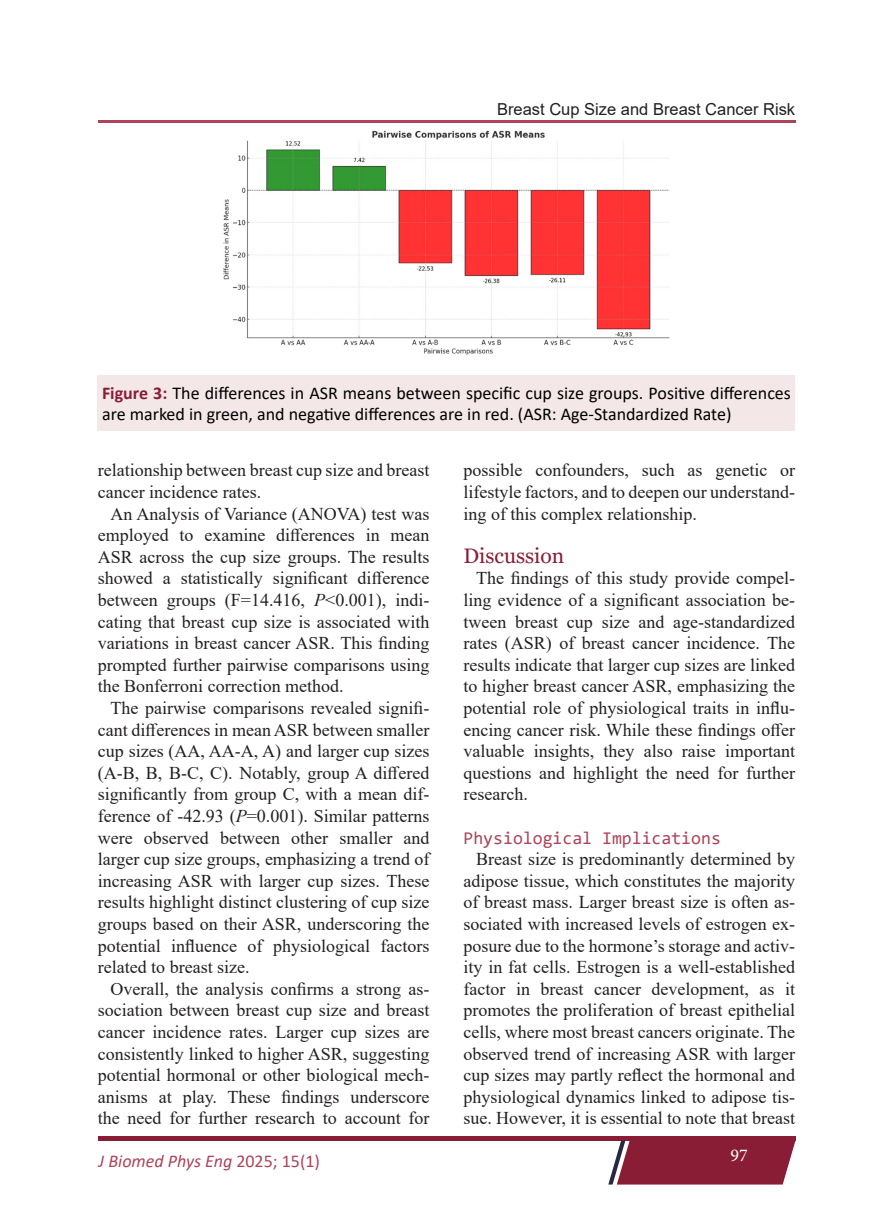
<style>
.page{position:relative;width:893px;height:1212px;background:#fff}
.page>*{position:absolute;margin:0;border:0;box-sizing:border-box;transform-origin:0 0}
.Heading{font:21px "Georgia";color:#881d35}
.Body{font:18px/21.6px "Times New Roman";color:#231f20;text-align:justify}
.Figure{font:18px/21.6px "Calibri";color:#000}
.Body-2{font:18px "Consolas";color:#ad445b}
.t1{font:italic 18px "Calibri";color:#ad445b}
.t2{font:18px "Minion Pro";color:#fff}
.Running_Title{font:16.5px "Arial";color:#231f20}
.s1{font-weight:700;color:#881d35}
.s2{font-style:italic}
.s3{font-style:normal}
</style>
<div class="page">
<div style="left:98px;top:1136px;width:697px;height:5px;background:#881d35"></div>
<svg style="left:608px;top:1141px;width:187px;height:43px;background:#903147"></svg>
<hr style="left:98px;top:120px;width:698px;height:2px;background:#ad445b">
<div style="left:98px;top:375px;width:697px;height:56px;background:#f3e7e8"></div>
<img style="left:223px;top:130px;width:447px;height:225px">
<p class="Running_Title" style="left:497px;top:98px;width:300px">Breast Cup Size and Breast Cancer Risk</p>
<p class="Figure" style="left:102px;top:382px;width:690px"><span class="s1">Figure 3:</span> The differences in ASR means between specific cup size groups. Positive differences are marked in green, and negative differences are in red. (ASR: Age-Standardized Rate)</p>
<p class="Body" style="left:98px;top:459px;width:333px">relationship between breast cup size and breast cancer incidence rates.</p>
<p class="Body" style="left:98px;top:502px;width:333px;text-indent:13px">An Analysis of Variance (ANOVA) test was employed to examine differences in mean ASR across the cup size groups. The results showed a statistically significant difference between groups (F=14.416, <span class="s2">P</span>&lt;0.001), indi&shy;cating that breast cup size is associated with variations in breast cancer ASR. This finding prompted further pairwise comparisons using the Bonferroni correction method.</p>
<p class="Body" style="left:98px;top:696px;width:333px;text-indent:13px">The pairwise comparisons revealed signifi&shy;cant differences in mean ASR between smaller cup sizes (AA, AA-A, A) and larger cup sizes (A-B, B, B-C, C). Notably, group A differed significantly from group C, with a mean dif&shy;ference of -42.93 (<span class="s2">P</span>=0.001). Similar patterns were observed between other smaller and larger cup size groups, emphasizing a trend of increasing ASR with larger cup sizes. These results highlight distinct clustering of cup size groups based on their ASR, underscoring the potential influence of physiological factors related to breast size.</p>
<p class="Body" style="left:98px;top:977px;width:333px;text-indent:13px">Overall, the analysis confirms a strong as&shy;sociation between breast cup size and breast cancer incidence rates. Larger cup sizes are consistently linked to higher ASR, suggesting potential hormonal or other biological mech&shy;anisms at play. These findings underscore the need for further research to account for</p>
<p class="t1" style="left:99px;top:1148px;width:223px">J Biomed Phys Eng <span class="s3">2025; 15(1)</span></p>
<p class="Body" style="left:463px;top:459px;width:333px">possible confounders, such as genetic or lifestyle factors, and to deepen our understand&shy;ing of this complex relationship.</p>
<p class="Heading" style="left:463px;top:543px;width:102px">Discussion</p>
<p class="Body" style="left:463px;top:567px;width:333px;text-indent:13px">The findings of this study provide compel&shy;ling evidence of a significant association be&shy;tween breast cup size and age-standardized rates (ASR) of breast cancer incidence. The results indicate that larger cup sizes are linked to higher breast cancer ASR, emphasizing the potential role of physiological traits in influ&shy;encing cancer risk. While these findings offer valuable insights, they also raise important questions and highlight the need for further research.</p>
<p class="Body-2" style="left:463px;top:825px;width:259px">Physiological Implications</p>
<p class="Body" style="left:463px;top:848px;width:333px;text-indent:13px">Breast size is predominantly determined by adipose tissue, which constitutes the majority of breast mass. Larger breast size is often as&shy;sociated with increased levels of estrogen ex&shy;posure due to the hormone’s storage and activ&shy;ity in fat cells. Estrogen is a well-established factor in breast cancer development, as it promotes the proliferation of breast epithelial cells, where most breast cancers originate. The observed trend of increasing ASR with larger cup sizes may partly reflect the hormonal and physiological dynamics linked to adipose tis&shy;sue. However, it is essential to note that breast</p>
<p class="t2" style="left:730px;top:1143px;width:19px">97</p>
</div>
